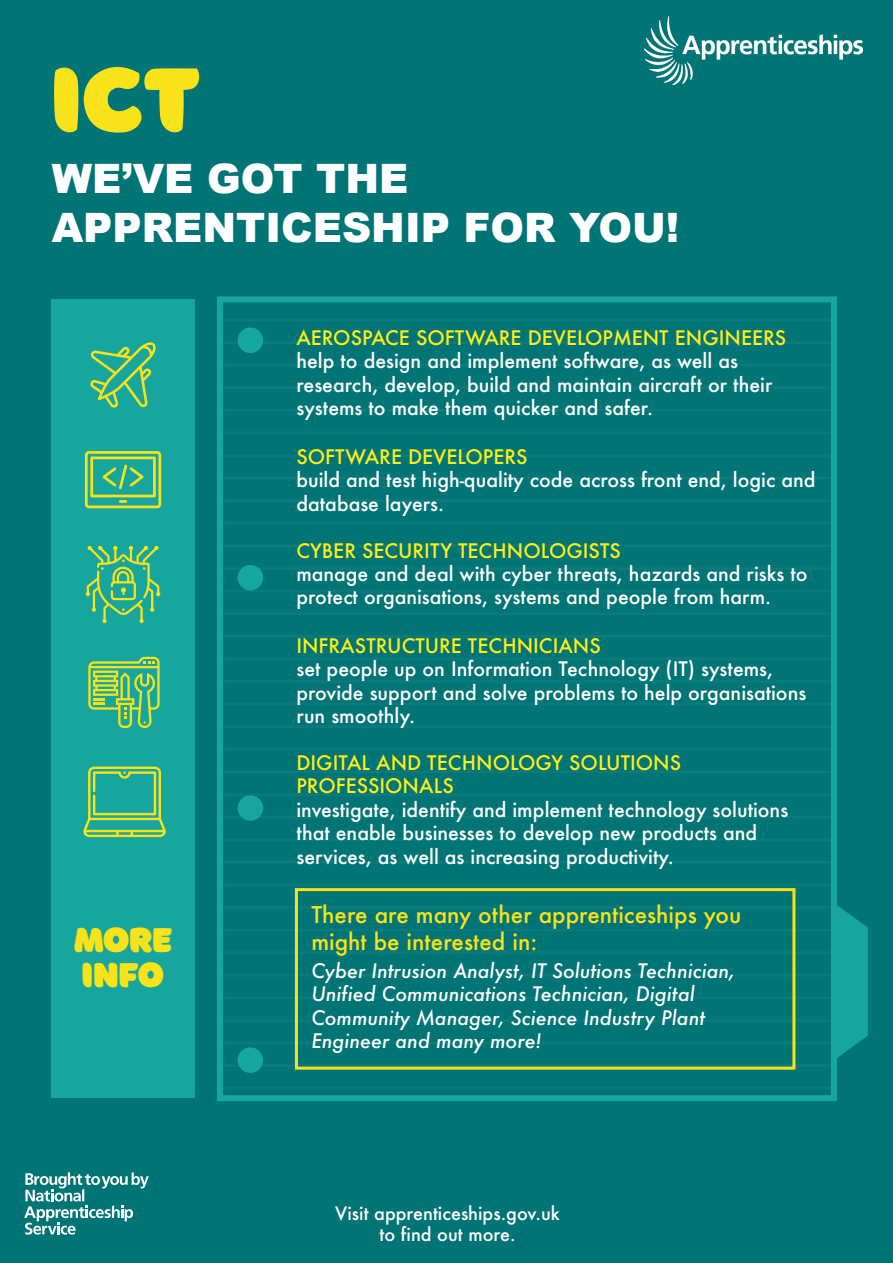
<style>
.page{position:relative;width:893px;height:1263px;background:#017475}
.page>*{position:absolute;margin:0;border:0;box-sizing:border-box;transform-origin:0 0}
.t1{font:94.5px "Borsok";color:#f8e31a}
.t2{font:900 40.5px/48.6px "Arial";color:#fff}
.t3{font:36px/34.5px "Borsok";letter-spacing:-.025em;color:#f8e31a}
.t4{font:500 22.5px/27px "Futura";color:#f8e31a}
.t5{font:500 19.5px/23.4px "Futura";color:#fff}
.t6{font:500 19.5px/23.4px "Futura";color:#ffef17}
.t7{font:italic 500 19.5px/23.4px "Futura";color:#fff}
.t8{font:500 18px/21.6px "Futura";color:#fff;text-align:center}
</style>
<div class="page">
<svg style="left:24px;top:1172px;width:125px;height:62px"></svg>
<img style="left:644px;top:17px;width:218px;height:67px">
<div style="left:217px;top:296px;width:620px;height:805px;border:6px solid #16a69d"></div>
<div style="left:52px;top:299px;width:143px;height:799px;background:#16a69d"></div>
<div style="left:238px;top:327px;width:25px;height:26px;background:#16a69d;border-radius:50%"></div>
<div style="left:238px;top:565px;width:25px;height:25px;background:#16a69d;border-radius:50%"></div>
<div style="left:238px;top:795px;width:25px;height:26px;background:#16a69d;border-radius:50%"></div>
<div style="left:238px;top:1047px;width:25px;height:26px;background:#16a69d;border-radius:50%"></div>
<div style="left:295px;top:888px;width:500px;height:182px;border:3px solid #f8e31a"></div>
<svg style="left:834px;top:903px;width:34px;height:157px"></svg>
<svg style="left:90px;top:342px;width:66px;height:66px"></svg>
<svg style="left:85px;top:451px;width:76px;height:57px"></svg>
<svg style="left:86px;top:546px;width:74px;height:77px"></svg>
<svg style="left:88px;top:657px;width:72px;height:71px"></svg>
<svg style="left:83px;top:767px;width:83px;height:70px"></svg>
<h1 class="t1" style="left:52px;top:33px;width:152px">ICT</h1>
<h2 class="t2" style="left:52px;top:153px;width:629px">WE’VE GOT THE<br>APPRENTICESHIP FOR YOU!</h2>
<h3 class="t3" style="left:74px;top:920px;width:100px">MORE<br>INFO</h3>
<p class="t6" style="left:296px;top:326px;width:491px">AEROSPACE SOFTWARE DEVELOPMENT ENGINEERS</p>
<p class="t5" style="left:296px;top:349px;width:477px">help to design and implement software, as well as research, develop, build and maintain aircraft or their systems to make them quicker and safer.</p>
<p class="t6" style="left:296px;top:445px;width:233px">SOFTWARE DEVELOPERS</p>
<p class="t5" style="left:296px;top:468px;width:521px">build and test high-quality code across front end, logic and database layers.</p>
<p class="t6" style="left:296px;top:538px;width:326px">CYBER SECURITY TECHNOLOGISTS</p>
<p class="t5" style="left:296px;top:562px;width:513px">manage and deal with cyber threats, hazards and risks to protect organisations, systems and people from harm.</p>
<p class="t6" style="left:296px;top:634px;width:306px">INFRASTRUCTURE TECHNICIANS</p>
<p class="t5" style="left:296px;top:657px;width:511px">set people up on Information Technology (IT) systems, provide support and solve problems to help organisations run smoothly.</p>
<p class="t6" style="left:296px;top:751px;width:386px">DIGITAL AND TECHNOLOGY SOLUTIONS<br>PROFESSIONALS</p>
<p class="t5" style="left:296px;top:797px;width:493px">investigate, identify and implement technology solutions that enable businesses to develop new products and services, as well as increasing productivity.</p>
<p class="t4" style="left:311px;top:901px;width:431px">There are many other apprenticeships you might be interested in:</p>
<p class="t7" style="left:311px;top:959px;width:425px">Cyber Intrusion Analyst, IT Solutions Technician, Unified Communications Technician, Digital Community Manager, Science Industry Plant Engineer and many more!</p>
<p class="t8" style="left:335px;top:1202px;width:226px">Visit apprenticeships.gov.uk to find out more.</p>
</div>
